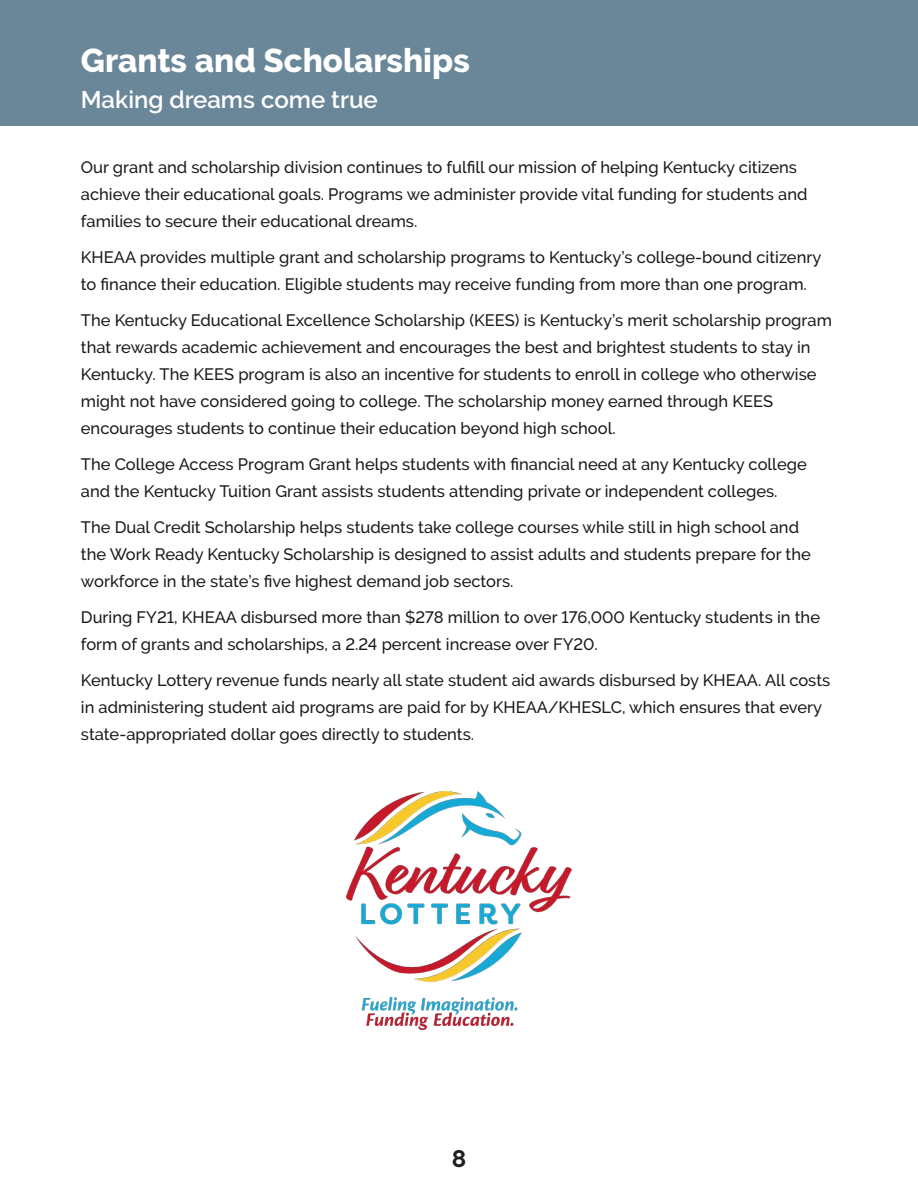
<style>
.page{position:relative;width:918px;height:1188px;background:#fff}
.page>*{position:absolute;margin:0;border:0;box-sizing:border-box;transform-origin:0 0}
.Section_Header{font:800 33px "Raleway";color:#fff}
.t1{font:600 24px "Raleway";color:#fff}
.t2{font:700 24px "Raleway";color:#231f20}
.t3{font:500 16.5px/27px "Raleway";color:#181b18}
</style>
<div class="page">
<div style="left:0;top:0;width:918px;height:126px;background:#6a879a"></div>
<img style="left:346px;top:791px;width:226px;height:239px">
<p class="Section_Header" style="left:81px;top:42px;width:390px">Grants and Scholarships</p>
<p class="t1" style="left:81px;top:86px;width:299px">Making dreams come true</p>
<p class="t3" style="left:81px;top:154px;width:728px">Our grant and scholarship division continues to fulfill our mission of helping Kentucky citizens achieve their educational goals. Programs we administer provide vital funding for students and families to secure their educational dreams.</p>
<p class="t3" style="left:81px;top:244px;width:742px">KHEAA provides multiple grant and scholarship programs to Kentucky’s college-bound citizenry to finance their education. Eligible students may receive funding from more than one program.</p>
<p class="t3" style="left:81px;top:307px;width:753px">The Kentucky Educational Excellence Scholarship (KEES) is Kentucky’s merit scholarship program that rewards academic achievement and encourages the best and brightest students to stay in Kentucky. The KEES program is also an incentive for students to enroll in college who otherwise might not have considered going to college. The scholarship money earned through KEES encourages students to continue their education beyond high school.</p>
<p class="t3" style="left:81px;top:451px;width:727px">The College Access Program Grant helps students with financial need at any Kentucky college and the Kentucky Tuition Grant assists students attending private or independent colleges.</p>
<p class="t3" style="left:81px;top:514px;width:732px">The Dual Credit Scholarship helps students take college courses while still in high school and the Work Ready Kentucky Scholarship is designed to assist adults and students prepare for the workforce in the state’s five highest demand job sectors.</p>
<p class="t3" style="left:81px;top:604px;width:741px">During FY21, KHEAA disbursed more than $278 million to over 176,000 Kentucky students in the form of grants and scholarships, a 2.24 percent increase over FY20.</p>
<p class="t3" style="left:81px;top:667px;width:751px">Kentucky Lottery revenue funds nearly all state student aid awards disbursed by KHEAA. All costs in administering student aid programs are paid for by KHEAA/KHESLC, which ensures that every state-appropriated dollar goes directly to students.</p>
<h2 class="t2" style="left:452px;top:1145px;width:16px">8</h2>
</div>
